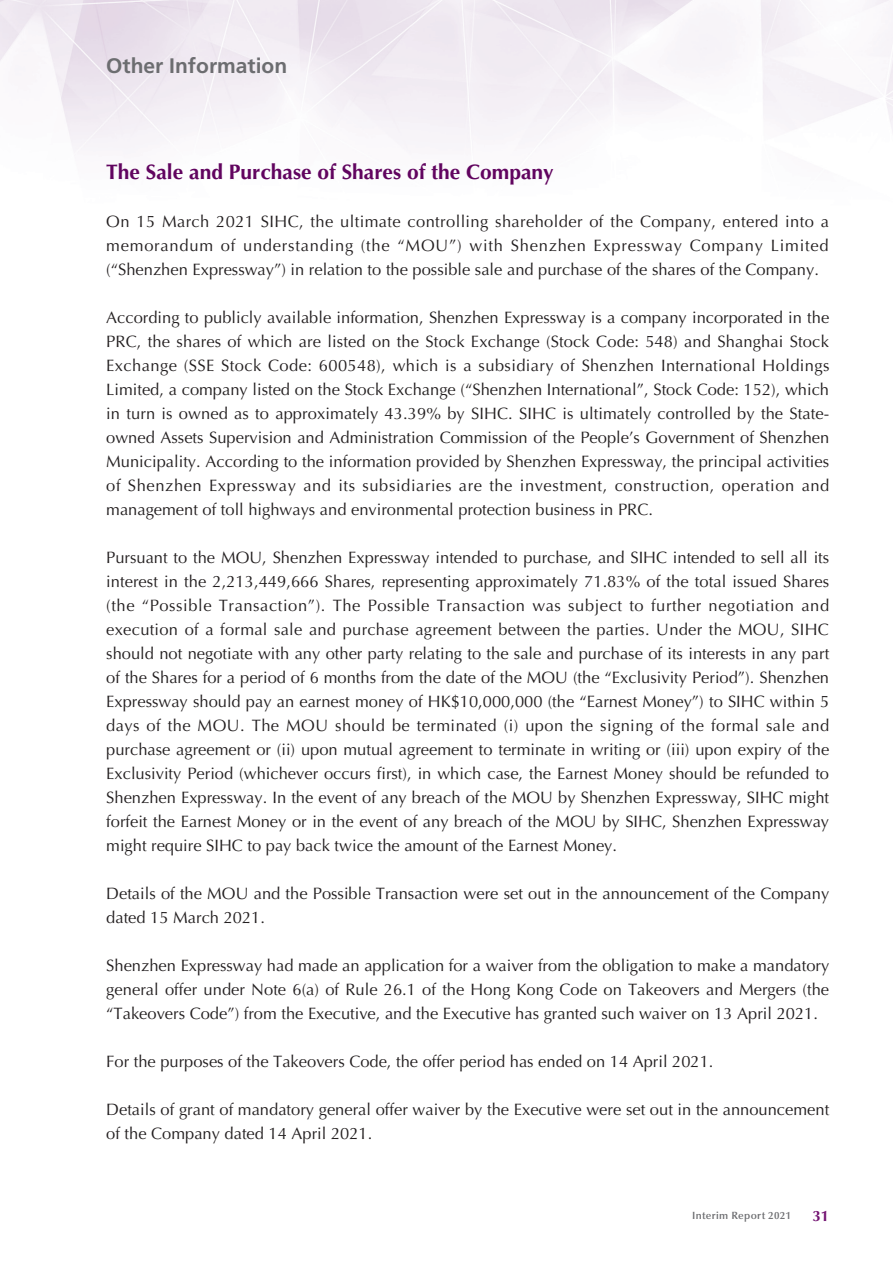
<style>
.page{position:relative;width:893px;height:1263px;background:#fff}
.page>*{position:absolute;margin:0;border:0;box-sizing:border-box;transform-origin:0 0}
._01_H1{font:700 21px "Optima LT Std";color:#61045f}
.t1{font:700 21px "Frutiger LT Std";color:#6c6d70}
._00_txt{font:16.5px/24px "Optima LT Std";color:#231f20;text-align:justify}
.t2{font:700 15px "Optima LT Std";color:#731372}
.t3{font:600 10.5px "Optima LT Std";letter-spacing:.03em;color:#6c6d70}
</style>
<div class="page">
<img style="left:0;top:0;width:893px;height:152px">
<p class="t1" style="left:106px;top:53px;width:182px">Other Information</p>
<p class="_01_H1" style="left:106px;top:160px;width:449px">The Sale and Purchase of Shares of the Company</p>
<p class="_00_txt" style="left:106px;top:210px;width:724px">On 15 March 2021 SIHC, the ultimate controlling shareholder of the Company, entered into a memorandum of understanding (the “MOU”) with Shenzhen Expressway Company Limited (“Shenzhen Expressway”) in relation to the possible sale and purchase of the shares of the Company.</p>
<p class="_00_txt" style="left:106px;top:306px;width:725px">According to publicly available information, Shenzhen Expressway is a company incorporated in the PRC, the shares of which are listed on the Stock Exchange (Stock Code: 548) and Shanghai Stock Exchange (SSE Stock Code: 600548), which is a subsidiary of Shenzhen International Holdings Limited, a company listed on the Stock Exchange (“Shenzhen International”, Stock Code: 152), which in turn is owned as to approximately 43.39% by SIHC. SIHC is ultimately controlled by the State&shy;owned Assets Supervision and Administration Commission of the People’s Government of Shenzhen Municipality. According to the information provided by Shenzhen Expressway, the principal activities of Shenzhen Expressway and its subsidiaries are the investment, construction, operation and management of toll highways and environmental protection business in PRC.</p>
<p class="_00_txt" style="left:106px;top:546px;width:724px">Pursuant to the MOU, Shenzhen Expressway intended to purchase, and SIHC intended to sell all its interest in the 2,213,449,666 Shares, representing approximately 71.83% of the total issued Shares (the “Possible Transaction”). The Possible Transaction was subject to further negotiation and execution of a formal sale and purchase agreement between the parties. Under the MOU, SIHC should not negotiate with any other party relating to the sale and purchase of its interests in any part of the Shares for a period of 6 months from the date of the MOU (the “Exclusivity Period”). Shenzhen Expressway should pay an earnest money of HK$10,000,000 (the “Earnest Money”) to SIHC within 5 days of the MOU. The MOU should be terminated (i) upon the signing of the formal sale and purchase agreement or (ii) upon mutual agreement to terminate in writing or (iii) upon expiry of the Exclusivity Period (whichever occurs first), in which case, the Earnest Money should be refunded to Shenzhen Expressway. In the event of any breach of the MOU by Shenzhen Expressway, SIHC might forfeit the Earnest Money or in the event of any breach of the MOU by SIHC, Shenzhen Expressway might require SIHC to pay back twice the amount of the Earnest Money.</p>
<p class="_00_txt" style="left:106px;top:882px;width:724px">Details of the MOU and the Possible Transaction were set out in the announcement of the Company dated 15 March 2021.</p>
<p class="_00_txt" style="left:106px;top:954px;width:724px">Shenzhen Expressway had made an application for a waiver from the obligation to make a mandatory general offer under Note 6(a) of Rule 26.1 of the Hong Kong Code on Takeovers and Mergers (the “Takeovers Code”) from the Executive, and the Executive has granted such waiver on 13 April 2021.</p>
<p class="_00_txt" style="left:106px;top:1050px;width:609px">For the purposes of the Takeovers Code, the offer period has ended on 14 April 2021.</p>
<p class="_00_txt" style="left:106px;top:1098px;width:724px">Details of grant of mandatory general offer waiver by the Executive were set out in the announcement of the Company dated 14 April 2021.</p>
<p class="t3" style="left:692px;top:1210px;width:100px">Interim Report 2021</p>
<p class="t2" style="left:812px;top:1207px;width:18px">31</p>
</div>
